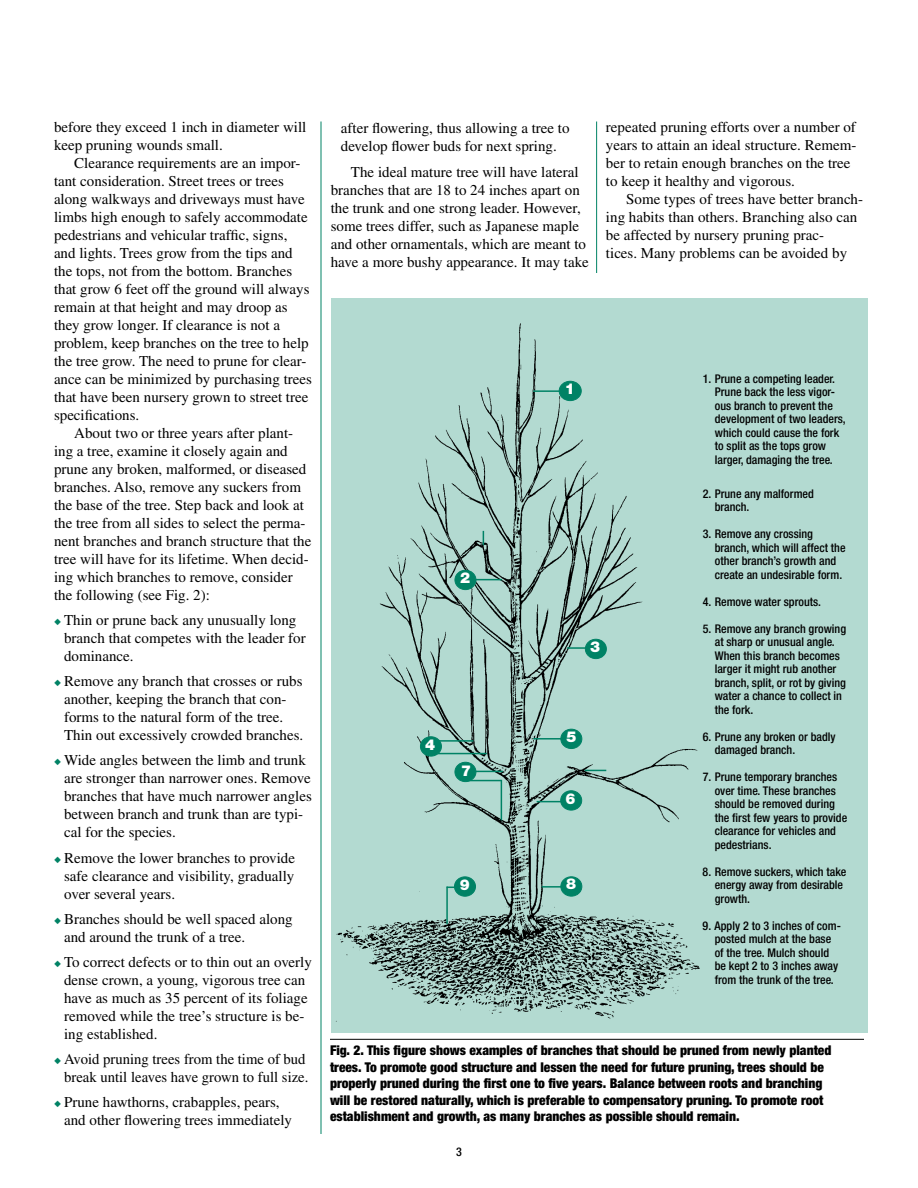
<style>
.page{position:relative;width:918px;height:1188px;background:#fff}
.page>*{position:absolute;margin:0;border:0;box-sizing:border-box;transform-origin:0 0}
.t1{font:15px/18px "Times LT Std";color:#000}
.t2{font:900 15px "Helvetica Neue LT Std";color:#fff}
.t3{font:900 condensed 13.5px/16.5px "Helvetica Neue LT Std";color:#000}
.t4{font:500 condensed 12px/13.5px "Helvetica Neue LT Std";color:#000}
.s1{color:#008265}
</style>
<div class="page">
<hr style="left:321px;top:122px;width:1px;height:1012px;background:#008265">
<hr style="left:596px;top:122px;width:1px;height:1012px;background:#008265">
<div style="left:587px;top:273px;width:24px;height:885px;background:#fff"></div>
<div style="left:331px;top:299px;width:536px;height:734px;background:#b3dad1"></div>
<hr style="left:330px;top:1039px;width:534px;height:1px;background:#000">
<img style="left:336px;top:323px;width:363px;height:698px">
<hr style="left:533px;top:390px;width:29px;height:2px;background:#008265">
<svg style="left:537px;top:801px;width:23px;height:1px"></svg>
<svg style="left:567px;top:647px;width:18px;height:2px"></svg>
<svg style="left:476px;top:771px;width:27px;height:1px"></svg>
<hr style="left:438px;top:753px;width:49px;height:1px;background:#008265">
<hr style="left:533px;top:738px;width:29px;height:2px;background:#008265">
<svg style="left:585px;top:770px;width:21px;height:1px"></svg>
<hr style="left:438px;top:740px;width:35px;height:2px;background:#008265">
<svg style="left:476px;top:579px;width:26px;height:1px"></svg>
<svg style="left:483px;top:531px;width:1px;height:14px"></svg>
<hr style="left:542px;top:886px;width:20px;height:2px;background:#008265">
<hr style="left:446px;top:887px;width:2px;height:37px;background:#008265">
<div style="left:559px;top:381px;width:22px;height:20px;background:#008265;border-radius:50%"></div>
<div style="left:559px;top:381px;width:23px;height:20px;border:1px solid #008265;border-radius:50%"></div>
<div style="left:455px;top:570px;width:21px;height:20px;background:#008265;border-radius:50%"></div>
<div style="left:455px;top:570px;width:21px;height:20px;border:1px solid #008265;border-radius:50%"></div>
<div style="left:561px;top:729px;width:21px;height:20px;background:#008265;border-radius:50%"></div>
<div style="left:560px;top:729px;width:22px;height:20px;border:1px solid #008265;border-radius:50%"></div>
<div style="left:561px;top:791px;width:21px;height:19px;background:#008265;border-radius:50%"></div>
<div style="left:560px;top:790px;width:22px;height:20px;border:1px solid #008265;border-radius:50%"></div>
<div style="left:455px;top:762px;width:21px;height:20px;background:#008265;border-radius:50%"></div>
<div style="left:455px;top:762px;width:21px;height:20px;border:1px solid #008265;border-radius:50%"></div>
<div style="left:561px;top:877px;width:21px;height:19px;background:#008265;border-radius:50%"></div>
<div style="left:560px;top:876px;width:22px;height:21px;border:1px solid #008265;border-radius:50%"></div>
<div style="left:454px;top:877px;width:22px;height:19px;background:#008265;border-radius:50%"></div>
<div style="left:454px;top:876px;width:22px;height:21px;border:1px solid #008265;border-radius:50%"></div>
<hr style="left:467px;top:780px;width:34px;height:1px;background:#008265">
<hr style="left:501px;top:780px;width:1px;height:40px;background:#008265">
<div style="left:420px;top:737px;width:21px;height:19px;background:#008265;border-radius:50%"></div>
<div style="left:420px;top:736px;width:22px;height:20px;border:1px solid #008265;border-radius:50%"></div>
<div style="left:585px;top:639px;width:21px;height:20px;background:#008265;border-radius:50%"></div>
<div style="left:585px;top:639px;width:22px;height:20px;border:1px solid #008265;border-radius:50%"></div>
<p class="t1" style="left:54px;top:118px;width:254px">before they exceed 1 inch in diameter will keep pruning wounds small.</p>
<p class="t1" style="left:54px;top:154px;width:259px;text-indent:20px">Clearance requirements are an impor&shy;tant consideration. Street trees or trees along walkways and driveways must have limbs high enough to safely accommodate pedestrians and vehicular traffic, signs, and lights. Trees grow from the tips and the tops, not from the bottom. Branches that grow 6 feet off the ground will always remain at that height and may droop as they grow longer. If clearance is not a problem, keep branches on the tree to help the tree grow. The need to prune for clear&shy;ance can be minimized by purchasing trees that have been nursery grown to street tree specifications.</p>
<p class="t1" style="left:54px;top:424px;width:259px;text-indent:20px">About two or three years after plant&shy;ing a tree, examine it closely again and prune any broken, malformed, or diseased branches. Also, remove any suckers from the base of the tree. Step back and look at the tree from all sides to select the perma&shy;nent branches and branch structure that the tree will have for its lifetime. When decid&shy;ing which branches to remove, consider the following (see Fig. 2):</p>
<p class="t1" style="left:64px;top:611px;width:243px;text-indent:-10px"><span class="s1">◆</span> Thin or prune back any unusually long branch that competes with the leader for dominance.</p>
<p class="t1" style="left:64px;top:672px;width:241px;text-indent:-10px"><span class="s1">◆</span> Remove any branch that crosses or rubs another, keeping the branch that con&shy;forms to the natural form of the tree.<br>Thin out excessively crowded branches.</p>
<p class="t1" style="left:64px;top:751px;width:249px;text-indent:-10px"><span class="s1">◆</span> Wide angles between the limb and trunk are stronger than narrower ones. Remove branches that have much narrower angles between branch and trunk than are typi&shy;cal for the species.</p>
<p class="t1" style="left:64px;top:849px;width:232px;text-align:justify;text-indent:-10px"><span class="s1">◆</span> Remove the lower branches to provide safe clearance and visibility, gradually over several years.</p>
<p class="t1" style="left:64px;top:910px;width:230px;text-indent:-10px"><span class="s1">◆</span> Branches should be well spaced along and around the trunk of a tree.</p>
<p class="t1" style="left:64px;top:953px;width:249px;text-indent:-10px"><span class="s1">◆</span> To correct defects or to thin out an overly dense crown, a young, vigorous tree can have as much as 35 percent of its foliage removed while the tree’s structure is be&shy;ing established.</p>
<p class="t1" style="left:54px;top:1050px;width:256px;text-align:right"><span class="s1">◆</span> Avoid pruning trees from the time of bud break until leaves have grown to full size.</p>
<p class="t1" style="left:64px;top:1093px;width:229px;text-indent:-10px"><span class="s1">◆</span> Prune hawthorns, crabapples, pears, and other flowering trees immediately</p>
<p class="t1" style="left:341px;top:119px;width:230px">after flowering, thus allowing a tree to develop flower buds for next spring.</p>
<p class="t1" style="left:331px;top:163px;width:260px;text-indent:20px">The ideal mature tree will have lateral branches that are 18 to 24 inches apart on the trunk and one strong leader. However, some trees differ, such as Japanese maple and other ornamentals, which are meant to have a more bushy appearance. It may take</p>
<p class="t1" style="left:606px;top:118px;width:252px">repeated pruning efforts over a number of years to attain an ideal structure. Remem&shy;ber to retain enough branches on the tree to keep it healthy and vigorous.</p>
<p class="t1" style="left:606px;top:190px;width:259px;text-indent:20px">Some types of trees have better branch&shy;ing habits than others. Branching also can be affected by nursery pruning prac-<br>tices. Many problems can be avoided by</p>
<p class="t2" style="left:565px;top:380px;width:12px">1</p>
<p class="t2" style="left:460px;top:569px;width:12px">2</p>
<p class="t2" style="left:590px;top:638px;width:12px">3</p>
<p class="t2" style="left:425px;top:736px;width:12px">4</p>
<p class="t2" style="left:461px;top:761px;width:12px">7</p>
<p class="t2" style="left:566px;top:728px;width:12px">5</p>
<p class="t2" style="left:565px;top:790px;width:12px">6</p>
<p class="t2" style="left:460px;top:875px;width:12px">9</p>
<p class="t2" style="left:566px;top:875px;width:12px">8</p>
<p class="t4" style="left:715px;top:371px;width:132px;text-indent:-12px">1. Prune a competing leader.<br>Prune back the less vigor&shy;ous branch to prevent the development of two leaders, which could cause the fork to split as the tops grow larger, damaging the tree.</p>
<p class="t4" style="left:715px;top:487px;width:101px;text-indent:-12px">2. Prune any malformed branch.</p>
<p class="t4" style="left:715px;top:527px;width:132px;text-indent:-12px">3. Remove any crossing branch, which will affect the other branch’s growth and create an undesirable form.</p>
<p class="t4" style="left:703px;top:595px;width:120px">4. Remove water sprouts.</p>
<p class="t4" style="left:715px;top:622px;width:133px;text-indent:-12px">5. Remove any branch growing at sharp or unusual angle.<br>When this branch becomes larger it might rub another branch, split, or rot by giving water a chance to collect in the fork.</p>
<p class="t4" style="left:715px;top:730px;width:122px;text-indent:-12px">6. Prune any broken or badly damaged branch.</p>
<p class="t4" style="left:715px;top:770px;width:134px;text-indent:-12px">7. Prune temporary branches over time. These branches should be removed during the first few years to provide clearance for vehicles and pedestrians.</p>
<p class="t4" style="left:715px;top:865px;width:133px;text-indent:-12px">8. Remove suckers, which take energy away from desirable growth.</p>
<p class="t4" style="left:715px;top:919px;width:128px;text-indent:-12px">9. Apply 2 to 3 inches of com&shy;posted mulch at the base of the tree. Mulch should be kept 2 to 3 inches away from the trunk of the tree.</p>
<p class="t3" style="left:330px;top:1042px;width:503px">Fig. 2. This figure shows examples of branches that should be pruned from newly planted trees. To promote good structure and lessen the need for future pruning, trees should be properly pruned during the first one to five years. Balance between roots and branching will be restored naturally, which is preferable to compensatory pruning. To promote root establishment and growth, as many branches as possible should remain.</p>
<p class="t4" style="left:456px;top:1145px;width:7px">3</p>
</div>
